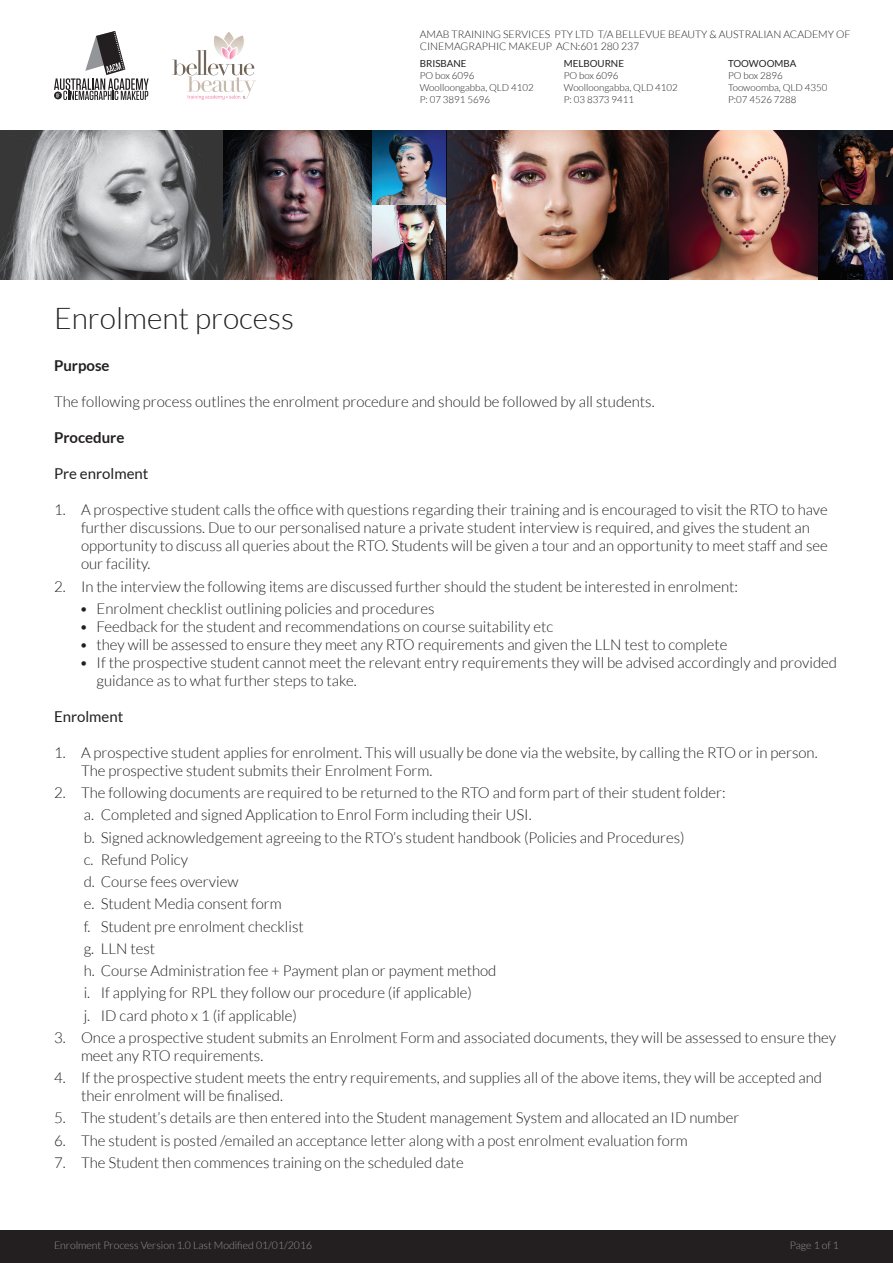
<style>
.page{position:relative;width:893px;height:1263px;background:#fff}
.page>*{position:absolute;margin:0;border:0;box-sizing:border-box;transform-origin:0 0}
.t1{font:300 30px "Lato";color:#231f20}
.t2{font:300 15px/22.2px "Lato";color:#231f20}
.t3{font:15px "Lato";color:#231f20}
.t4{font:700 15px "Lato";color:#231f20}
.t5{font:300 10.5px/12px "Lato";color:#231f20}
.t6{font:300 10.5px "Lato";color:#939598}
.t7{font:300 9.75px/12px "Lato";color:#231f20}
.t8{font:9.75px "Lato";color:#231f20}
</style>
<div class="page">
<img style="left:0;top:131px;width:372px;height:148px">
<img style="left:372px;top:131px;width:447px;height:148px">
<img style="left:819px;top:131px;width:74px;height:148px">
<svg style="left:172px;top:32px;width:84px;height:68px"></svg>
<svg style="left:54px;top:31px;width:95px;height:69px"></svg>
<div style="left:0;top:1230px;width:893px;height:33px;background:#231f20"></div>
<p class="t5" style="left:420px;top:28px;width:432px">AMAB TRAINING SERVICES PTY LTD T/A BELLEVUE BEAUTY &amp; AUSTRALIAN ACADEMY OF<br>CINEMAGRAPHIC MAKEUP ACN:601 280 237</p>
<p class="t8" style="left:728px;top:58px;width:70px">TOOWOOMBA</p>
<p class="t7" style="left:728px;top:70px;width:101px">PO box 2896<br>Toowoomba, QLD 4350<br>P:07 4526 7288</p>
<p class="t8" style="left:420px;top:58px;width:48px">BRISBANE</p>
<p class="t7" style="left:420px;top:70px;width:116px">PO box 6096<br>Woolloongabba, QLD 4102<br>P: 07 3891 5696</p>
<p class="t8" style="left:564px;top:58px;width:62px">MELBOURNE</p>
<p class="t7" style="left:564px;top:70px;width:116px">PO box 6096<br>Woolloongabba, QLD 4102<br>P: 03 8373 9411</p>
<h1 class="t1" style="left:54px;top:302px;width:242px">Enrolment process</h1>
<p class="t4" style="left:54px;top:357px;width:57px">Purpose</p>
<p class="t2" style="left:54px;top:391px;width:602px">The following process outlines the enrolment procedure and should be followed by all students.</p>
<p class="t4" style="left:54px;top:429px;width:72px">Procedure</p>
<p class="t3" style="left:54px;top:466px;width:96px">Pre enrolment</p>
<p class="t2" style="left:81px;top:501px;width:748px;line-height:18px;text-indent:-27px">1. A prospective student calls the office with questions regarding their training and is encouraged to visit the RTO to have further discussions. Due to our personalised nature a private student interview is required, and gives the student an opportunity to discuss all queries about the RTO. Students will be given a tour and an opportunity to meet staff and see our facility.</p>
<p class="t2" style="left:54px;top:575px;width:685px">2. In the interview the following items are discussed further should the student be interested in enrolment:</p>
<p class="t2" style="left:80px;top:597px;width:357px">• Enrolment checklist outlining policies and procedures</p>
<p class="t2" style="left:80px;top:615px;width:475px">• Feedback for the student and recommendations on course suitability etc</p>
<p class="t2" style="left:80px;top:633px;width:650px">• they will be assessed to ensure they meet any RTO requirements and given the LLN test to complete</p>
<p class="t2" style="left:97px;top:654px;width:742px;line-height:18px;text-indent:-17px">• If the prospective student cannot meet the relevant entry requirements they will be advised accordingly and provided guidance as to what further steps to take.</p>
<p class="t3" style="left:54px;top:708px;width:71px">Enrolment</p>
<p class="t2" style="left:81px;top:744px;width:738px;line-height:18px;text-indent:-27px">1. A prospective student applies for enrolment. This will usually be done via the website, by calling the RTO or in person.<br>The prospective student submits their Enrolment Form.</p>
<p class="t2" style="left:84px;top:782px;width:643px;text-indent:-30px">2. The following documents are required to be returned to the RTO and form part of their student folder: a. Completed and signed Application to Enrol Form including their USI.<br>b. Signed acknowledgement agreeing to the RTO’s student handbook (Policies and Procedures)<br>c. Refund Policy<br>d. Course fees overview<br>e. Student Media consent form<br>f. Student pre enrolment checklist<br>g. LLN test<br>h. Course Administration fee + Payment plan or payment method<br>i. If applying for RPL they follow our procedure (if applicable)<br>j. ID card photo x 1 (if applicable)</p>
<p class="t2" style="left:81px;top:1028px;width:757px;line-height:18px;text-indent:-27px">3. Once a prospective student submits an Enrolment Form and associated documents, they will be assessed to ensure they meet any RTO requirements.</p>
<p class="t2" style="left:81px;top:1069px;width:743px;line-height:18px;text-indent:-27px">4. If the prospective student meets the entry requirements, and supplies all of the above items, they will be accepted and their enrolment will be finalised.</p>
<p class="t2" style="left:54px;top:1107px;width:687px">5. The student’s details are then entered into the Student management System and allocated an ID number</p>
<p class="t2" style="left:54px;top:1129px;width:635px">6. The student is posted /emailed an acceptance letter along with a post enrolment evaluation form</p>
<p class="t2" style="left:54px;top:1151px;width:411px">7. The Student then commences training on the scheduled date</p>
<p class="t6" style="left:54px;top:1240px;width:260px">Enrolment Process Version 1.0 Last Modified 01/01/2016</p>
<p class="t6" style="left:790px;top:1240px;width:51px">Page 1 of 1</p>
</div>
